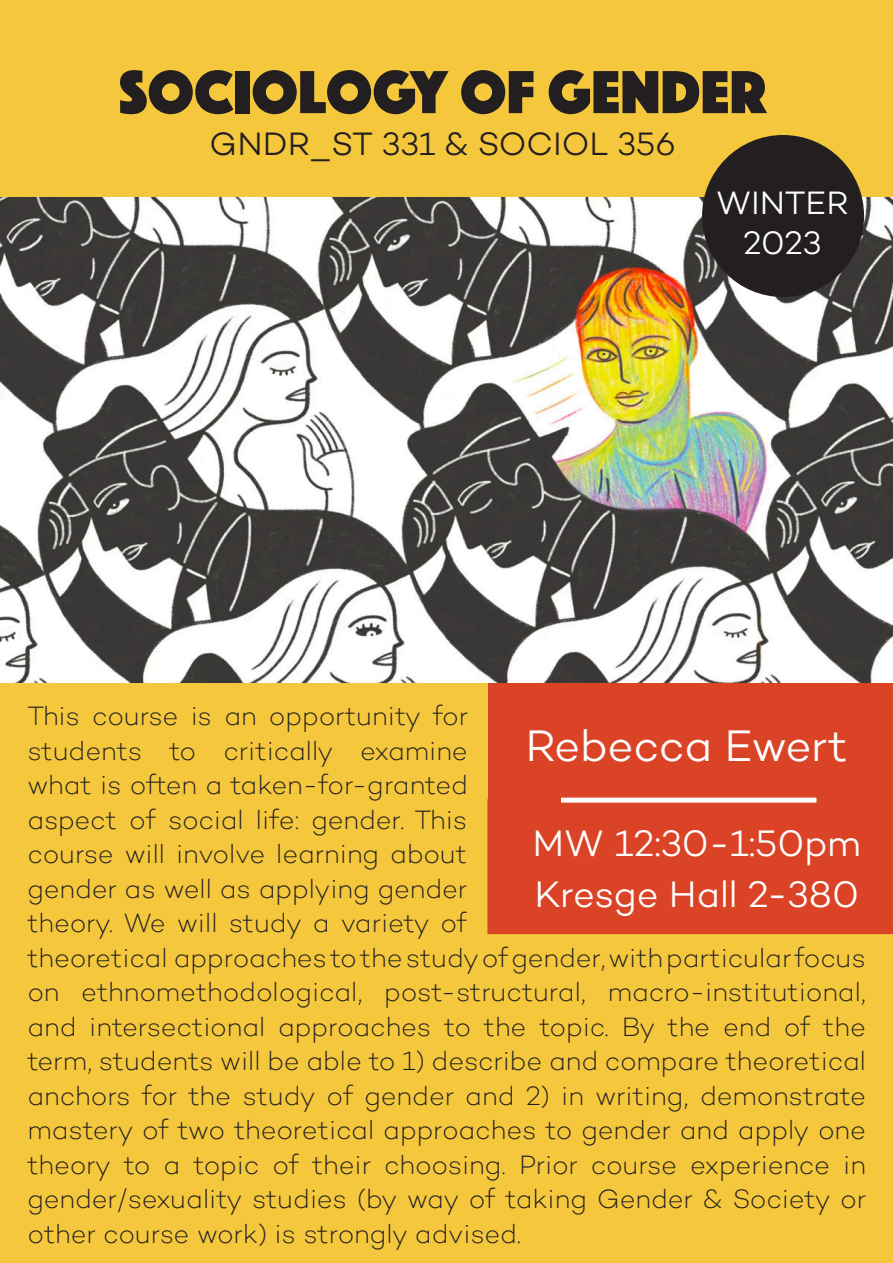
<style>
.page{position:relative;width:893px;height:1263px;background:#fff}
.page>*{position:absolute;margin:0;border:0;box-sizing:border-box;transform-origin:0 0}
.t1{font:63px "Phosphate Solid";color:#231f20}
.t2{font:300 45px "Campton";letter-spacing:-.01em;color:#fff}
.t3{font:300 37.5px "Campton";color:#fff}
.t4{font:300 33px "Campton";color:#231f20}
.t5{font:300 33px/39.6px "Campton";letter-spacing:-.01em;color:#fff;text-align:center}
.t6{font:200 27px/34.5px "Campton";letter-spacing:-.01em;color:#231f20}
</style>
<div class="page">
<div style="left:0;top:683px;width:893px;height:580px;background:#f4c73c"></div>
<div style="left:0;top:0;width:893px;height:197px;background:#f4c73c"></div>
<div style="left:488px;top:684px;width:405px;height:119px;background:#db4326"></div>
<div style="left:487px;top:799px;width:406px;height:135px;background:#db4326"></div>
<svg style="left:559px;top:797px;width:259px;height:7px;background:#f4c6be"></svg>
<img style="left:1px;top:197px;width:892px;height:486px">
<div style="left:702px;top:135px;width:162px;height:162px;background:#231f20;border-radius:50%"></div>
<p class="t1" style="left:119px;top:47px;width:649px">SOCIOLOGY OF GENDER</p>
<p class="t4" style="left:209px;top:123px;width:468px">GNDR_ST 331 &amp; SOCIOL 356</p>
<p class="t5" style="left:716px;top:182px;width:134px">WINTER<br>2023</p>
<p class="t6" style="left:27px;top:698px;width:840px">This course is an opportunity for<br>students to critically examine<br>what is often a taken-for-granted<br>aspect of social life: gender. This<br>course will involve learning about<br>gender as well as applying gender<br>theory. We will study a variety of<br>theoretical approaches to the study of gender, with particular focus on ethnomethodological, post-structural, macro-institutional, and intersectional approaches to the topic. By the end of the term, students will be able to 1) describe and compare theoretical anchors for the study of gender and 2) in writing, demonstrate mastery of two theoretical approaches to gender and apply one theory to a topic of their choosing. Prior course experience in gender/sexuality studies (by way of taking Gender &amp; Society or other course work) is strongly advised.</p>
<p class="t2" style="left:525px;top:718px;width:324px">Rebecca Ewert</p>
<p class="t3" style="left:532px;top:820px;width:330px">MW 12:30-1:50pm</p>
<p class="t3" style="left:534px;top:871px;width:326px">Kresge Hall 2-380</p>
</div>
